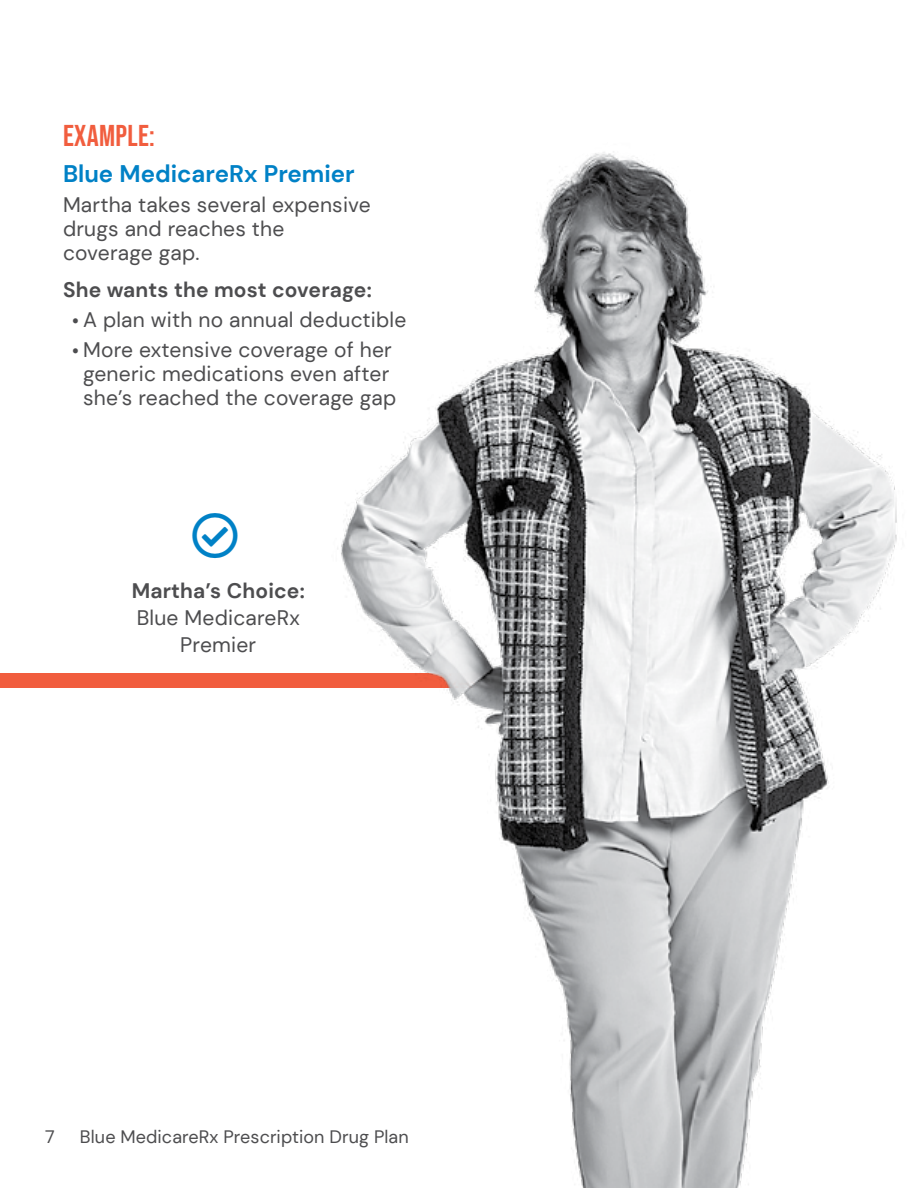
<style>
.page{position:relative;width:918px;height:1188px;background:#fff}
.page>*{position:absolute;margin:0;border:0;box-sizing:border-box;transform-origin:0 0}
._000_Page_Sub_Head{font:30px "Bebas Neue";letter-spacing:.01em;color:#f15d3e}
.Text_Head{font:700 24px "DM Sans";color:#0081c6}
._001_Body{font:21px/24px "DM Sans";letter-spacing:.01em;color:#4d4d4f}
.CTA_14_18_HLV_67_85K{font:21px/27px "DM Sans";letter-spacing:.01em;color:#4d4d4f;text-align:center}
._001_Body-2{font:700 21px "DM Sans";letter-spacing:.01em;color:#4d4d4f}
.Footer_LR{font:18px "DM Sans";letter-spacing:.005em;color:#4d4d4f}
.Folio_L{font:18px "DM Sans";color:#4d4d4f}
.s1{font-weight:700;font-size:18px}
.s2{font-weight:700}
</style>
<div class="page">
<div style="left:0;top:673px;width:558px;height:15px;background:#f15d3e"></div>
<img style="left:337px;top:151px;width:560px;height:1037px">
<p class="_000_Page_Sub_Head" style="left:63px;top:119px;width:93px">EXAMPLE:</p>
<p class="Text_Head" style="left:63px;top:159px;width:293px">Blue MedicareRx Premier</p>
<p class="_001_Body" style="left:63px;top:193px;width:309px">Martha takes several expensive drugs and reaches the coverage gap.</p>
<p class="_001_Body-2" style="left:63px;top:277px;width:310px">She wants the most coverage:</p>
<p class="_001_Body" style="left:72px;top:308px;width:336px"><span class="s1">•</span> A plan with no annual deductible</p>
<p class="_001_Body" style="left:72px;top:338px;width:326px;text-align:center"><span class="s1">•</span> More extensive coverage of her generic medications even after she’s reached the coverage gap</p>
<p class="CTA_14_18_HLV_67_85K" style="left:132px;top:577px;width:175px"><span class="s2">Martha’s Choice:<br></span>Blue MedicareRx<br>Premier</p>
<p class="Folio_L" style="left:45px;top:1126px;width:11px">7</p>
<p class="Footer_LR" style="left:80px;top:1126px;width:330px">Blue MedicareRx Prescription Drug Plan</p>
</div>
